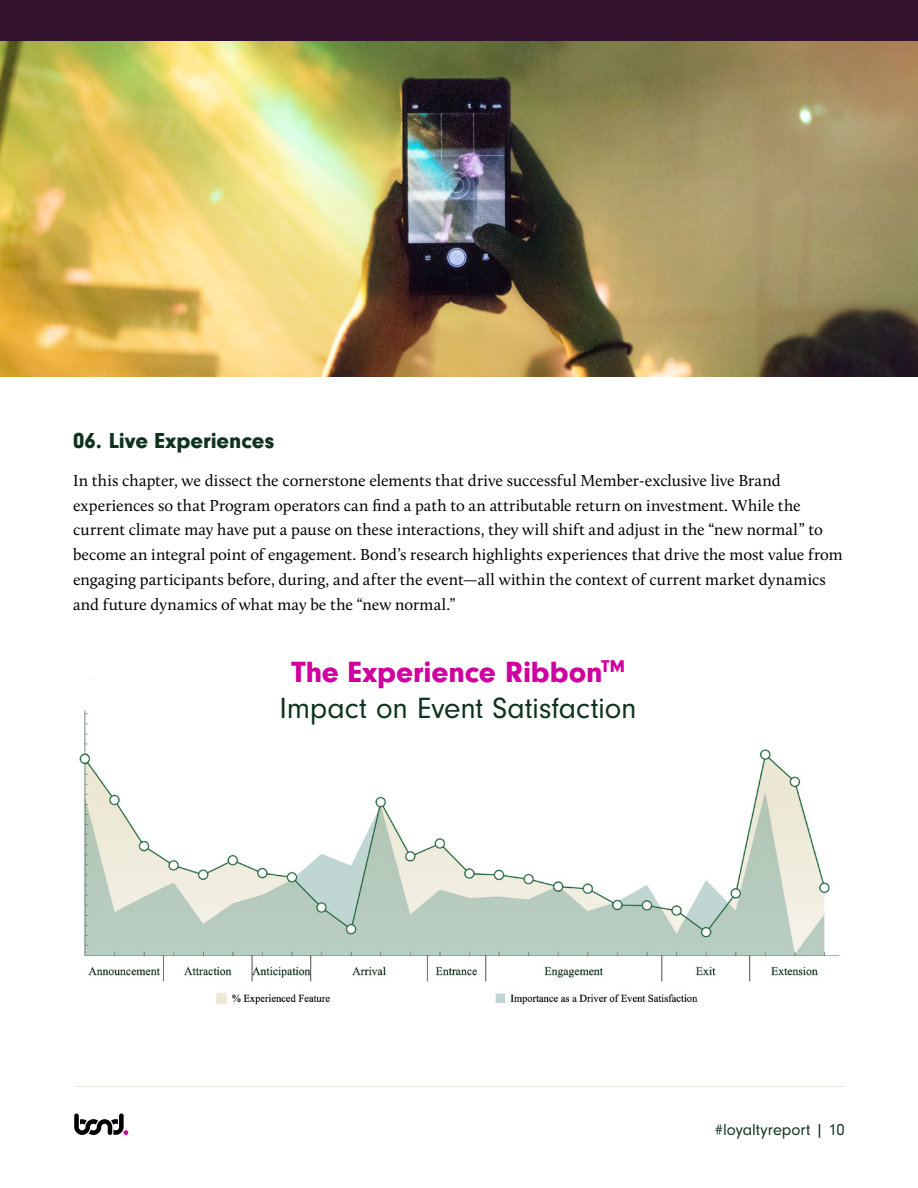
<style>
.page{position:relative;width:918px;height:1188px;background:#fff}
.page>*{position:absolute;margin:0;border:0;box-sizing:border-box;transform-origin:0 0}
.t1{font:30.3px/36.5px "Neuzeit Gro";letter-spacing:-.005em;color:#0f331e;text-align:center}
.t2{font:900 22.5px "Neuzeit Gro";color:#0f331e}
.t3{font:16.5px/24.8px "Calluna";color:#000}
.t4{font:16.5px "Neuzeit Gro";color:#0f331e}
.s1{font-weight:900;color:#ce009f}
</style>
<div class="page">
<div style="left:0;top:0;width:918px;height:216px;background:#32122d"></div>
<img style="left:79px;top:710px;width:761px;height:295px">
<img style="left:0;top:41px;width:918px;height:335px">
<hr style="left:75px;top:1086px;width:770px;height:1px;background:#ece8d5">
<svg style="left:74px;top:1113px;width:54px;height:22px"></svg>
<h2 class="t2" style="left:73px;top:427px;width:203px">06. Live Experiences</h2>
<p class="t3" style="left:73px;top:468px;width:771px">In this chapter, we dissect the cornerstone elements that drive successful Member-exclusive live Brand experiences so that Program operators can find a path to an attributable return on investment. While the current climate may have put a pause on these interactions, they will shift and adjust in the “new normal” to become an integral point of engagement. Bond’s research highlights experiences that drive the most value from engaging participants before, during, and after the event—all within the context of current market dynamics and future dynamics of what may be the “new normal.”</p>
<h1 class="t1" style="left:280px;top:654px;width:359px"><span class="s1">The Experience Ribbon</span><sup>TM<br></sup>Impact on Event Satisfaction</h1>
<p class="t4" style="left:715px;top:1121px;width:131px">#loyaltyreport | 10</p>
</div>
